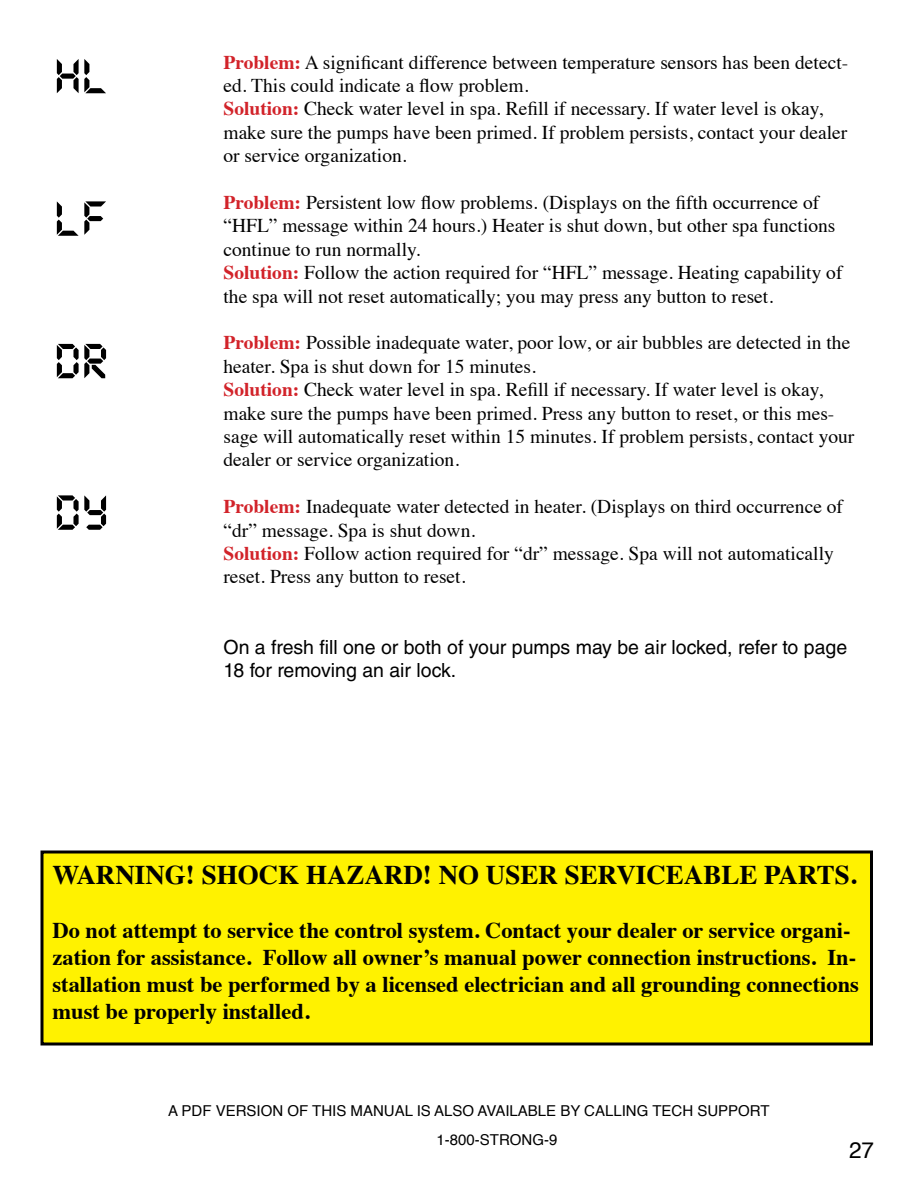
<style>
.page{position:relative;width:918px;height:1188px;background:#fff}
.page>*{position:absolute;margin:0;border:0;box-sizing:border-box;transform-origin:0 0}
.t1{font:700 27px "Times";color:#000}
.t2{font:700 22.5px/27px "Times";color:#000}
.t3{font:22.5px "Helvetica";color:#000}
.t4{font:19.5px/23.4px "Times";color:#000}
.t5{font:19.5px/23.4px "Helvetica LT Std";color:#000}
.t6{font:15px "Helvetica";color:#000}
.s1{font-weight:700;color:#d2232a}
</style>
<div class="page">
<svg style="left:57px;top:59px;width:49px;height:34px"></svg>
<svg style="left:57px;top:201px;width:49px;height:35px"></svg>
<svg style="left:57px;top:344px;width:49px;height:34px"></svg>
<svg style="left:57px;top:495px;width:49px;height:35px"></svg>
<div style="left:40px;top:850px;width:833px;height:196px;background:#fff200;border:3px solid #000"></div>
<p class="t4" style="left:224px;top:49px;width:626px"><span class="s1">Problem:</span> A significant difference between temperature sensors has been detect&shy;ed. This could indicate a flow problem.<br><span class="s1">Solution:</span> Check water level in spa. Refill if necessary. If water level is okay, make sure the pumps have been primed. If problem persists, contact your dealer or service organization.</p>
<p class="t4" style="left:224px;top:189px;width:621px"><span class="s1">Problem:</span> Persistent low flow problems. (Displays on the fifth occurrence of “HFL” message within 24 hours.) Heater is shut down, but other spa functions continue to run normally.<br><span class="s1">Solution:</span> Follow the action required for “HFL” message. Heating capability of the spa will not reset automatically; you may press any button to reset.</p>
<p class="t4" style="left:224px;top:330px;width:632px"><span class="s1">Problem:</span> Possible inadequate water, poor low, or air bubbles are detected in the heater. Spa is shut down for 15 minutes.<br><span class="s1">Solution:</span> Check water level in spa. Refill if necessary. If water level is okay, make sure the pumps have been primed. Press any button to reset, or this mes&shy;sage will automatically reset within 15 minutes. If problem persists, contact your dealer or service organization.</p>
<p class="t4" style="left:224px;top:493px;width:621px"><span class="s1">Problem:</span> Inadequate water detected in heater. (Displays on third occurrence of “dr” message. Spa is shut down.<br><span class="s1">Solution:</span> Follow action required for “dr” message. Spa will not automatically reset. Press any button to reset.</p>
<p class="t5" style="left:224px;top:635px;width:625px">On a fresh fill one or both of your pumps may be air locked, refer to page<br>18 for removing an air lock.</p>
<h1 class="t1" style="left:52px;top:849px;width:806px">WARNING! SHOCK HAZARD! NO USER SERVICEABLE PARTS.</h1>
<p class="t2" style="left:52px;top:915px;width:808px">Do not attempt to service the control system. Contact your dealer or service organi&shy;zation for assistance. Follow all owner’s manual power connection instructions. In&shy;stallation must be performed by a licensed electrician and all grounding connections must be properly installed.</p>
<p class="t6" style="left:168px;top:1099px;width:603px">A PDF VERSION OF THIS MANUAL IS ALSO AVAILABLE BY CALLING TECH SUPPORT</p>
<p class="t6" style="left:436px;top:1128px;width:122px">1-800-STRONG-9</p>
<p class="t3" style="left:849px;top:1133px;width:27px">27</p>
</div>
